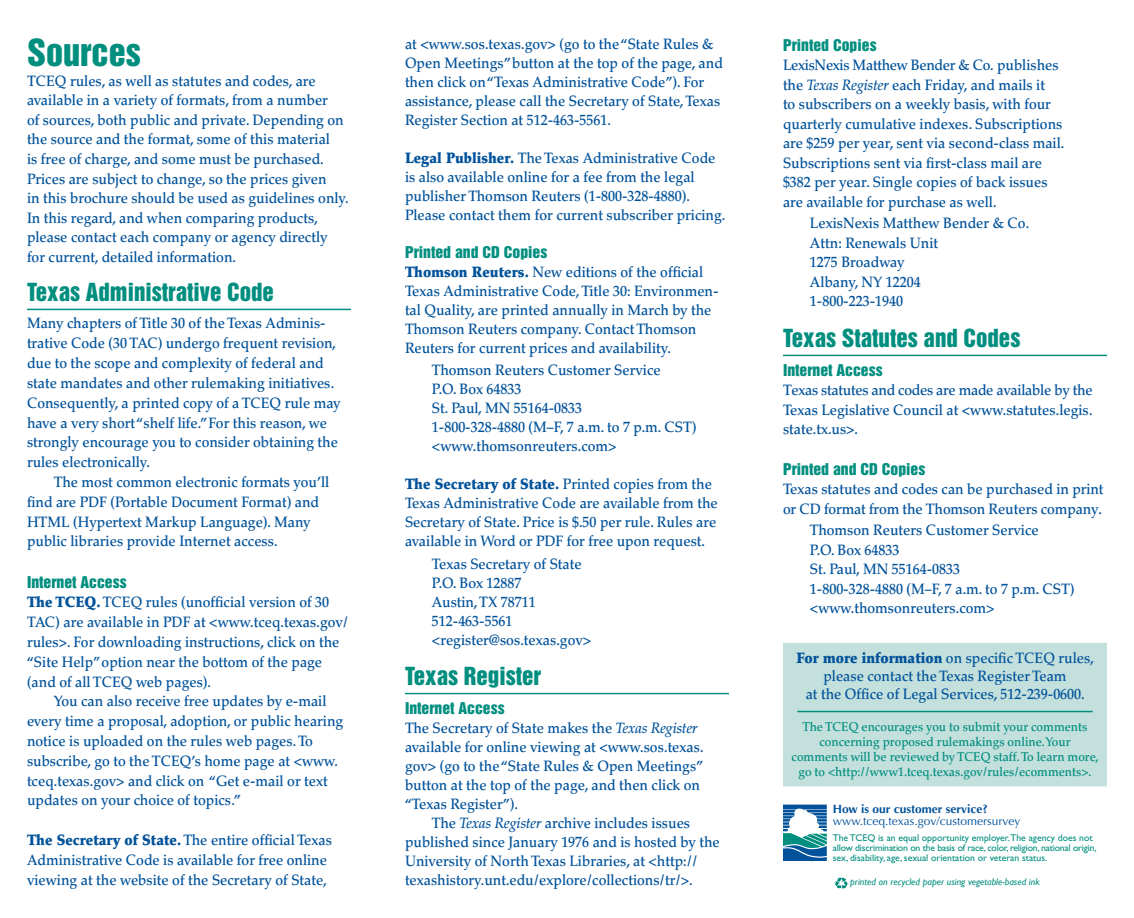
<style>
.page{position:relative;width:1134px;height:918px;background:#fff}
.page>*{position:absolute;margin:0;border:0;box-sizing:border-box;transform-origin:0 0}
.t1{font:34.2px "Helvetica Inserat";color:#008e7f}
.t2{font:22.8px "Helvetica Inserat";color:#008e7f}
.Body_first{font:500 15px/19px "Palatino";color:#01529a;scale:.93 1}
.Body_text{font:500 15px/19.5px "Palatino";color:#01529a;scale:.93 1}
.t3{font:14.85px "Helvetica Inserat";color:#008e7f;scale:1.06 1}
.Body_text-2{font:500 12.75px/15px "Palatino";color:#008e7f;text-align:center;scale:.93 1}
.Body_first-2{font:12px "Optima";color:#01529a}
.Body_first-3{font:700 12px "Optima";color:#01529a}
.Body_text-3{font:9.75px/9.8px "Gill Sans";color:#008e7f}
.Body_text-4{font:italic 9.75px "Gill Sans";color:#008e7f}
.s1{font-weight:900}
.s2{font-style:italic}
</style>
<div class="page">
<hr style="left:27px;top:309px;width:324px;height:1px;background:#008e7f">
<hr style="left:405px;top:693px;width:324px;height:1px;background:#008e7f">
<hr style="left:783px;top:355px;width:324px;height:1px;background:#008e7f">
<div style="left:783px;top:643px;width:324px;height:143px;background:#c3e0dd"></div>
<hr style="left:797px;top:711px;width:296px;height:1px;background:#008e7f">
<svg style="left:783px;top:805px;width:43px;height:55px"></svg>
<svg style="left:835px;top:878px;width:13px;height:12px"></svg>
<h1 class="t1" style="left:27px;top:32px;width:115px">Sources</h1>
<p class="Body_text" style="left:27px;top:71px;width:347px">TCEQ rules, as well as statutes and codes, are available in a variety of formats, from a number<br>of sources, both public and private. Depending on the source and the format, some of this material<br>is free of charge, and some must be purchased.<br>Prices are subject to change, so the prices given<br>in this brochure should be used as guidelines only.<br>In this regard, and when comparing products, please contact each company or agency directly for current, detailed information.</p>
<h2 class="t2" style="left:27px;top:279px;width:249px">Texas Administrative Code</h2>
<p class="Body_first" style="left:27px;top:314px;width:339px;line-height:19.8px">Many chapters of Title 30 of the Texas Adminis&shy;trative Code (30 TAC) undergo frequent revision, due to the scope and complexity of federal and state mandates and other rulemaking initiatives.<br>Consequently, a printed copy of a TCEQ rule may have a very short “shelf life.” For this reason, we strongly encourage you to consider obtaining the rules electronically.</p>
<p class="Body_text" style="left:27px;top:472px;width:327px;text-indent:27px">The most common electronic formats you’ll find are PDF (Portable Document Format) and HTML (Hypertext Markup Language). Many public libraries provide Internet access.</p>
<h3 class="t3" style="left:27px;top:573px;width:96px">Internet Access</h3>
<p class="Body_first" style="left:27px;top:593px;width:347px;line-height:19.8px"><span class="s1">The TCEQ.</span> TCEQ rules (unofficial version of 30<br>TAC) are available in PDF at &lt;www.tceq.texas.gov/ rules&gt;. For downloading instructions, click on the “Site Help” option near the bottom of the page (and of all TCEQ web pages).</p>
<p class="Body_text" style="left:27px;top:692px;width:342px;text-indent:27px">You can also receive free updates by e-mail every time a proposal, adoption, or public hearing notice is uploaded on the rules web pages. To subscribe, go to the TCEQ’s home page at &lt;www. tceq.texas.gov&gt; and click on “Get e-mail or text updates on your choice of topics.”</p>
<p class="Body_first" style="left:27px;top:830px;width:329px;line-height:19.8px"><span class="s1">The Secretary of State.</span> The entire official Texas<br>Administrative Code is available for free online viewing at the website of the Secretary of State,</p>
<p class="Body_first" style="left:405px;top:35px;width:343px">at &lt;www.sos.texas.gov&gt; (go to the “State Rules &amp; Open Meetings” button at the top of the page, and then click on “Texas Administrative Code”). For assistance, please call the Secretary of State, Texas Register Section at 512-463-5561.</p>
<p class="Body_first" style="left:405px;top:149px;width:346px"><span class="s1">Legal Publisher.</span> The Texas Administrative Code is also available online for a fee from the legal publisher Thomson Reuters (1-800-328-4880).<br>Please contact them for current subscriber pricing.</p>
<h3 class="t3" style="left:405px;top:243px;width:136px">Printed and CD Copies</h3>
<p class="Body_first" style="left:405px;top:262px;width:339px"><span class="s1">Thomson Reuters.</span> New editions of the official Texas Administrative Code, Title 30: Environmen&shy;tal Quality, are printed annually in March by the Thomson Reuters company. Contact Thomson Reuters for current prices and availability.</p>
<p class="Body_text" style="left:432px;top:360px;width:248px">Thomson Reuters Customer Service</p>
<p class="Body_text" style="left:432px;top:379px;width:98px">P.O. Box 64833</p>
<p class="Body_text" style="left:432px;top:399px;width:163px">St. Paul, MN 55164-0833</p>
<p class="Body_text" style="left:432px;top:418px;width:286px">1-800-328-4880 (M–F, 7 a.m. to 7 p.m. CST)</p>
<p class="Body_text" style="left:432px;top:437px;width:200px">&lt;www.thomsonreuters.com&gt;</p>
<p class="Body_first" style="left:405px;top:475px;width:338px"><span class="s1">The Secretary of State.</span> Printed copies from the Texas Administrative Code are available from the Secretary of State. Price is $.50 per rule. Rules are available in Word or PDF for free upon request.</p>
<p class="Body_text" style="left:432px;top:554px;width:163px">Texas Secretary of State</p>
<p class="Body_text" style="left:432px;top:573px;width:98px">P.O. Box 12887</p>
<p class="Body_text" style="left:432px;top:592px;width:113px">Austin, TX 78711</p>
<p class="Body_text" style="left:432px;top:611px;width:88px">512-463-5561</p>
<p class="Body_text" style="left:432px;top:630px;width:173px">&lt;register@sos.texas.gov&gt;</p>
<h2 class="t2" style="left:405px;top:663px;width:138px">Texas Register</h2>
<h3 class="t3" style="left:405px;top:699px;width:96px">Internet Access</h3>
<p class="Body_first" style="left:405px;top:718px;width:323px">The Secretary of State makes the <span class="s2">Texas Register </span>available for online viewing at &lt;www.sos.texas. gov&gt; (go to the “State Rules &amp; Open Meetings” button at the top of the page, and then click on “Texas Register”).</p>
<p class="Body_text" style="left:405px;top:814px;width:340px;line-height:19px;text-indent:27px">The <span class="s2">Texas Register</span> archive includes issues published since January 1976 and is hosted by the University of North Texas Libraries, at &lt;http:// texashistory.unt.edu/explore/collections/tr/&gt;.</p>
<h3 class="t3" style="left:783px;top:36px;width:90px">Printed Copies</h3>
<p class="Body_first" style="left:783px;top:56px;width:304px;line-height:19.5px">LexisNexis Matthew Bender &amp; Co. publishes the <span class="s2">Texas Register</span> each Friday, and mails it<br>to subscribers on a weekly basis, with four quarterly cumulative indexes. Subscriptions are $259 per year, sent via second-class mail.<br>Subscriptions sent via first-class mail are $382 per year. Single copies of back issues are available for purchase as well.</p>
<p class="Body_text" style="left:810px;top:214px;width:237px">LexisNexis Matthew Bender &amp; Co.</p>
<p class="Body_text" style="left:810px;top:233px;width:139px">Attn: Renewals Unit</p>
<p class="Body_text" style="left:810px;top:253px;width:103px">1275 Broadway</p>
<p class="Body_text" style="left:810px;top:272px;width:121px">Albany, NY 12204</p>
<p class="Body_text" style="left:810px;top:292px;width:102px">1-800-223-1940</p>
<h2 class="t2" style="left:783px;top:325px;width:239px">Texas Statutes and Codes</h2>
<h3 class="t3" style="left:783px;top:361px;width:96px">Internet Access</h3>
<p class="Body_first" style="left:783px;top:381px;width:335px;line-height:19.5px;text-align:justify">Texas statutes and codes are made available by the Texas Legislative Council at &lt;www.statutes.legis. state.tx.us&gt;.</p>
<h3 class="t3" style="left:783px;top:460px;width:136px">Printed and CD Copies</h3>
<p class="Body_first" style="left:783px;top:480px;width:346px;line-height:19.5px">Texas statutes and codes can be purchased in print or CD format from the Thomson Reuters company.</p>
<p class="Body_text" style="left:810px;top:521px;width:248px">Thomson Reuters Customer Service</p>
<p class="Body_text" style="left:810px;top:540px;width:98px">P.O. Box 64833</p>
<p class="Body_text" style="left:810px;top:560px;width:163px">St. Paul, MN 55164-0833</p>
<p class="Body_text" style="left:810px;top:579px;width:286px">1-800-328-4880 (M–F, 7 a.m. to 7 p.m. CST)</p>
<p class="Body_text" style="left:810px;top:599px;width:200px">&lt;www.thomsonreuters.com&gt;</p>
<p class="Body_text" style="left:797px;top:650px;width:321px;line-height:18px;text-align:center"><span class="s1">For more information</span> on specific TCEQ rules, please contact the Texas Register Team</p>
<p class="Body_text" style="left:806px;top:685px;width:301px">at the Office of Legal Services, 512-239-0600.</p>
<p class="Body_text-2" style="left:803px;top:720px;width:308px">The TCEQ encourages you to submit your comments</p>
<p class="Body_text-2" style="left:792px;top:735px;width:332px">concerning proposed rulemakings online. Your comments will be reviewed by TCEQ staff. To learn more, go to &lt;http://www1.tceq.texas.gov/rules/ecomments&gt;.</p>
<p class="Body_first-3" style="left:833px;top:802px;width:156px">How is our customer service?</p>
<p class="Body_first-2" style="left:833px;top:814px;width:189px">www.tceq.texas.gov/customersurvey</p>
<p class="Body_text-3" style="left:833px;top:833px;width:265px">The TCEQ is an equal opportunity employer.The agency does not allow discrimination on the basis of race, color, religion, national origin, sex, disability, age, sexual orientation or veteran status.</p>
<p class="Body_text-4" style="left:850px;top:876px;width:191px">printed on recycled paper using vegetable-based ink</p>
</div>
